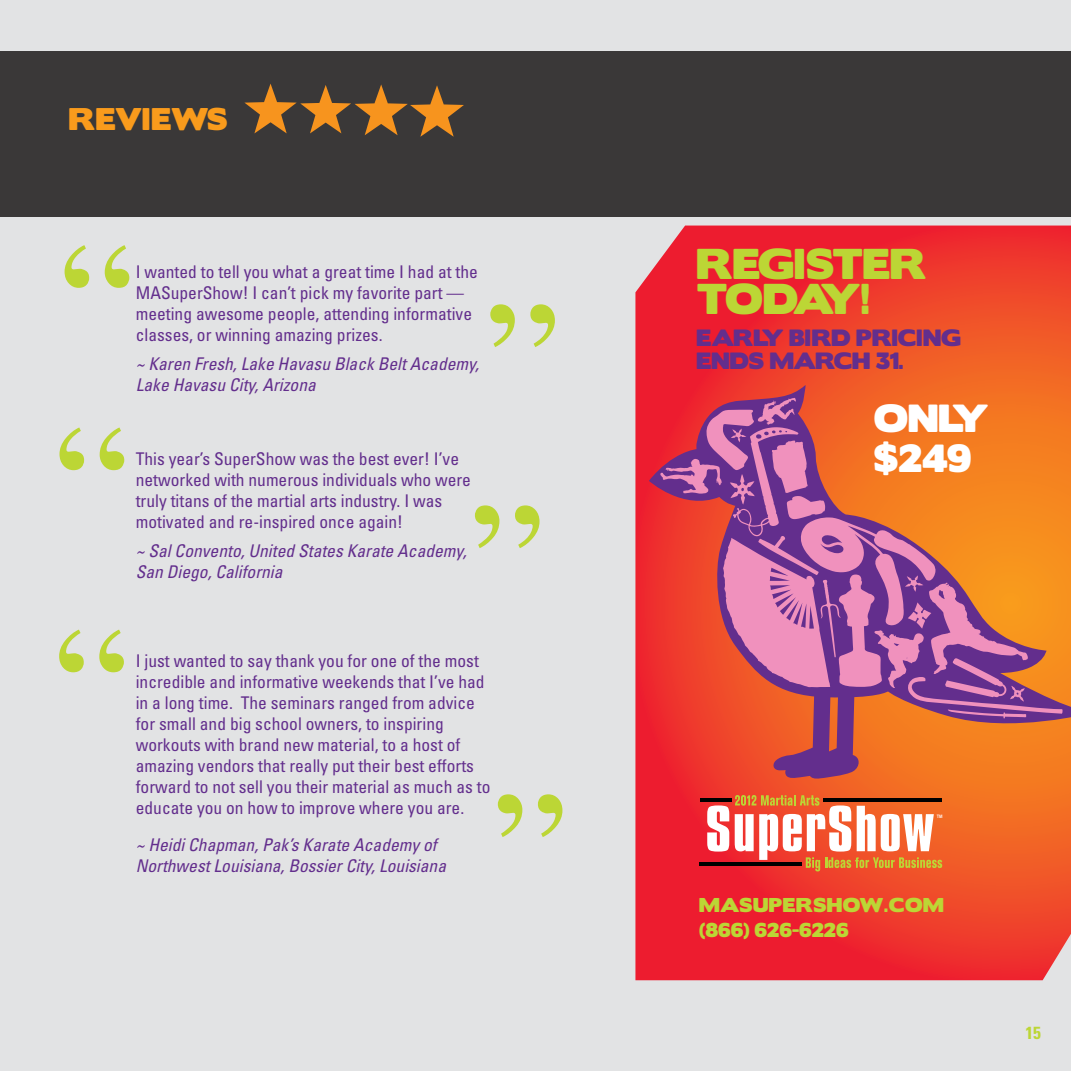
<style>
.page{position:relative;width:1071px;height:1071px;background:#e2e3e4}
.page>*{position:absolute;margin:0;border:0;box-sizing:border-box;transform-origin:0 0}
.t1{font:175px/182.3px "Times";color:#bcd635}
.t2{font:38.5px/35px "Boris Black Bloxx";color:#bcd635}
.t3{font:35px/40.2px "Boris Black Bloxx";color:#fff}
.t4{font:28px "Boris Black Bloxx";letter-spacing:-.02em;color:#f99b1c}
.t5{font:21px/22.8px "Boris Black Bloxx";color:#632e8d}
.t6{font:17.85px/24.5px "Boris Black Bloxx";letter-spacing:.015em;color:#bcd635}
.t7{font:condensed 17.5px/21px "Univers";color:#632e8d}
.t8{font:italic condensed 17.5px/21px "Univers";color:#632e8d}
.t9{font:700 condensed 17.5px "Univers";color:#bcd635}
.t10{font:500 4.73px "Akzidenz Grotesk BE";color:#fff;scale:.9 1}
</style>
<div class="page">
<div style="left:0;top:52px;width:1071px;height:165px;background:#3a3838"></div>
<svg style="left:244px;top:84px;width:220px;height:53px"></svg>
<svg style="left:635px;top:226px;width:436px;height:754px;background:#ee3a2f"></svg>
<svg style="left:707px;top:805px;width:22px;height:47px"></svg>
<hr style="left:700px;top:798px;width:31px;height:3px;background:#000">
<hr style="left:699px;top:862px;width:103px;height:4px;background:#000">
<svg style="left:735px;top:795px;width:207px;height:76px;background:#e5916f"></svg>
<svg style="left:649px;top:385px;width:422px;height:350px;background:#ec4f2a"></svg>
<svg style="left:660px;top:398px;width:403px;height:382px;background:#d16459"></svg>
<h3 class="t4" style="left:69px;top:97px;width:161px">REVIEWS</h3>
<h1 class="t1" style="left:55px;top:198px;width:84px">“ “</h1>
<p class="t7" style="left:136px;top:261px;width:344px">I wanted to tell you what a great time I had at the MASuperShow! I can’t pick my favorite part — meeting awesome people, attending informative classes, or winning amazing prizes.</p>
<p class="t8" style="left:136px;top:353px;width:345px">~ Karen Fresh, Lake Havasu Black Belt Academy,<br>Lake Havasu City, Arizona</p>
<h1 class="t1" style="left:469px;top:248px;width:95px;line-height:201.1px">” ”</h1>
<p class="t7" style="left:136px;top:448px;width:337px">This year’s SuperShow was the best ever! I’ve networked with numerous individuals who were truly titans of the martial arts industry. I was motivated and re-inspired once again!</p>
<p class="t8" style="left:136px;top:539px;width:332px">~ Sal Convento, United States Karate Academy,<br>San Diego, California</p>
<h1 class="t1" style="left:54px;top:583px;width:79px">“</h1>
<p class="t7" style="left:136px;top:650px;width:356px">I just wanted to say thank you for one of the most incredible and informative weekends that I’ve had in a long time. The seminars ranged from advice for small and big school owners, to inspiring workouts with brand new material, to a host of amazing vendors that really put their best efforts forward to not sell you their material as much as to educate you on how to improve where you are.</p>
<p class="t8" style="left:136px;top:833px;width:312px">~ Heidi Chapman, Pak’s Karate Academy of<br>Northwest Louisiana, Bossier City, Louisiana</p>
<h1 class="t1" style="left:492px;top:748px;width:79px">”</h1>
<h2 class="t2" style="left:696px;top:248px;width:232px">REGISTER<br>TODAY!</h2>
<p class="t5" style="left:696px;top:327px;width:266px">EARLY BIRD PRICING<br>ENDS MARCH 31.</p>
<h3 class="t3" style="left:874px;top:400px;width:116px">ONLY $249</h3>
<p class="t10" style="left:937px;top:813px;width:8px">TM</p>
<p class="t6" style="left:699px;top:894px;width:243px">MASUPERSHOW.COM (866) 626-6226</p>
<p class="t9" style="left:1025px;top:1022px;width:17px">15</p>
</div>
